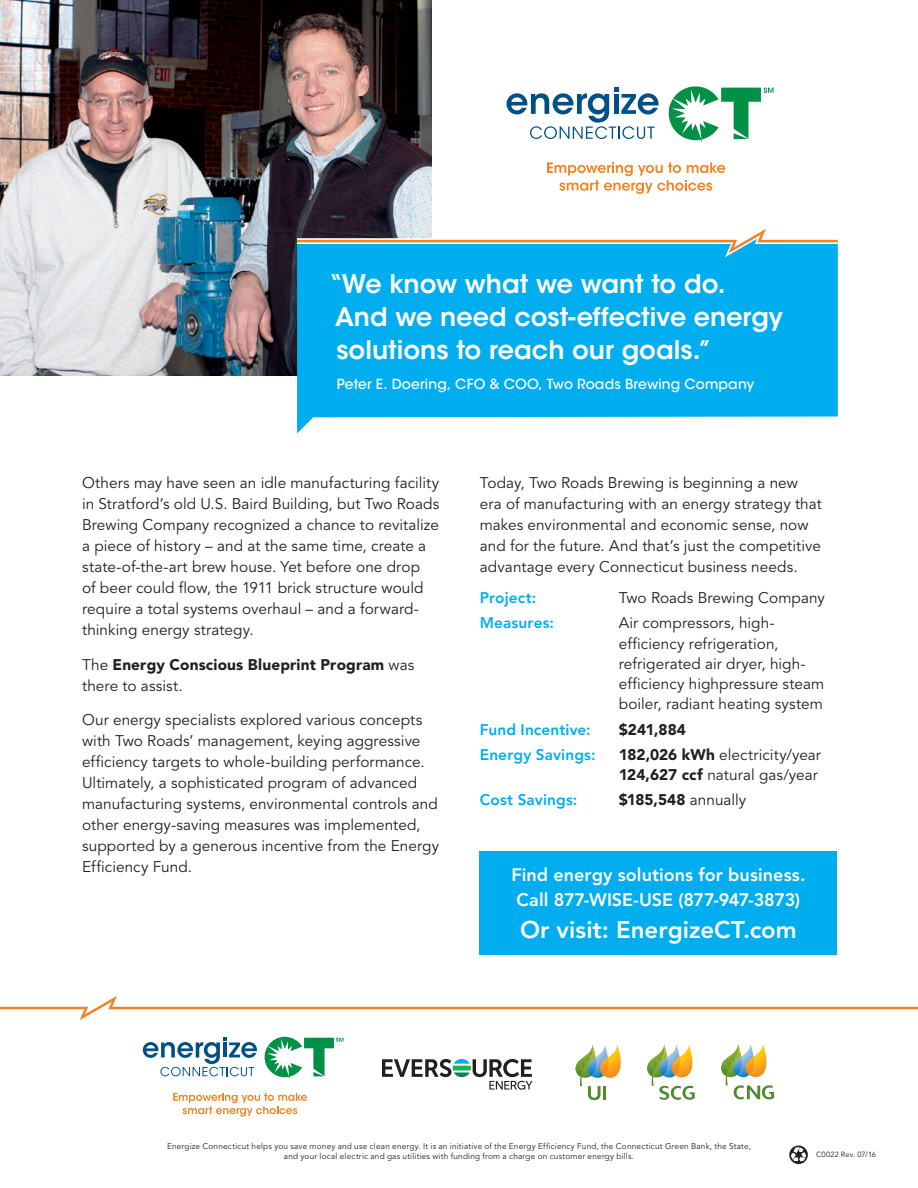
<style>
.page{position:relative;width:918px;height:1188px;background:#fff}
.page>*{position:absolute;margin:0;border:0;box-sizing:border-box;transform-origin:0 0}
.Program_Name{font:600 25.5px/33px "ITC Avant Garde Std";color:#fff}
.Call_To_Action__Web{font:800 24px "Avenir LT Std";letter-spacing:.005em;color:#fff}
.Call_To_Action__Phon{font:800 18px "Avenir LT Std";color:#fff}
.Body_Copy{font:15.3px/21px "Avenir LT Std";letter-spacing:.005em;color:#231f20}
.Body_Copy-2{font:900 15.3px/21px "Avenir LT Std";letter-spacing:.01em;color:#231f20}
.Body_Copy-3{font:800 15.3px "Avenir LT Std";letter-spacing:.01em;color:#00aeef}
.Body_Copy-4{font:500 13.8px "ITC Avant Garde Std";letter-spacing:.01em;color:#fff}
.Fine_Print{font:8.25px/10.5px "Avenir LT Std";letter-spacing:.025em;color:#231f20;text-align:center}
.Collateral_Code{font:7.5px "Avenir LT Std";letter-spacing:.015em;color:#231f20}
.s1{font-weight:400}
.s2{font-weight:900}
</style>
<div class="page">
<svg style="left:0;top:996px;width:918px;height:24px"></svg>
<svg style="left:507px;top:87px;width:152px;height:52px"></svg>
<svg style="left:669px;top:86px;width:105px;height:56px"></svg>
<svg style="left:547px;top:162px;width:178px;height:32px"></svg>
<img style="left:0;top:0;width:432px;height:375px">
<svg style="left:297px;top:257px;width:541px;height:176px;background:#17b5f0"></svg>
<svg style="left:297px;top:225px;width:541px;height:32px"></svg>
<div style="left:480px;top:851px;width:357px;height:104px;background:#00aeef"></div>
<svg style="left:143px;top:1037px;width:114px;height:39px"></svg>
<svg style="left:265px;top:1037px;width:78px;height:42px"></svg>
<svg style="left:173px;top:1093px;width:134px;height:24px"></svg>
<svg style="left:382px;top:1059px;width:150px;height:31px"></svg>
<svg style="left:576px;top:1045px;width:45px;height:55px"></svg>
<hr style="left:603px;top:1086px;width:3px;height:14px;background:#4e892d">
<svg style="left:647px;top:1044px;width:48px;height:56px"></svg>
<svg style="left:721px;top:1044px;width:53px;height:55px"></svg>
<svg style="left:789px;top:1146px;width:19px;height:18px"></svg>
<p class="Program_Name" style="left:329px;top:268px;width:456px">“We know what we want to do.<br>And we need cost-effective energy solutions to reach our goals.”</p>
<p class="Body_Copy-4" style="left:337px;top:375px;width:419px">Peter E. Doering, CFO &amp; COO, Two Roads Brewing Company</p>
<p class="Body_Copy" style="left:82px;top:473px;width:359px">Others may have seen an idle manufacturing facility in Stratford’s old U.S. Baird Building, but Two Roads Brewing Company recognized a chance to revitalize a piece of history – and at the same time, create a state-of-the-art brew house. Yet before one drop<br>of beer could flow, the 1911 brick structure would require a total systems overhaul – and a forward&shy;thinking energy strategy.</p>
<p class="Body_Copy-2" style="left:82px;top:654px;width:334px"><span class="s1">The</span> Energy Conscious Blueprint Program <span class="s1">was there to assist.</span></p>
<p class="Body_Copy" style="left:82px;top:710px;width:359px">Our energy specialists explored various concepts with Two Roads’ management, keying aggressive efficiency targets to whole-building performance.<br>Ultimately, a sophisticated program of advanced manufacturing systems, environmental controls and other energy-saving measures was implemented, supported by a generous incentive from the Energy Efficiency Fund.</p>
<p class="Body_Copy" style="left:480px;top:473px;width:344px">Today, Two Roads Brewing is beginning a new era of manufacturing with an energy strategy that makes environmental and economic sense, now and for the future. And that’s just the competitive advantage every Connecticut business needs.</p>
<p class="Body_Copy-3" style="left:480px;top:589px;width:58px">Project:</p>
<p class="Body_Copy" style="left:619px;top:588px;width:208px">Two Roads Brewing Company</p>
<p class="Body_Copy-3" style="left:480px;top:614px;width:76px">Measures:</p>
<p class="Body_Copy" style="left:619px;top:613px;width:207px;line-height:20.2px">Air compressors, high&shy;efficiency refrigeration, refrigerated air dryer, high&shy;efficiency highpressure steam boiler, radiant heating system</p>
<p class="Body_Copy-3" style="left:480px;top:720px;width:113px">Fund Incentive:</p>
<p class="Body_Copy-2" style="left:619px;top:719px;width:69px">$241,884</p>
<p class="Body_Copy-3" style="left:480px;top:745px;width:117px">Energy Savings:</p>
<p class="Body_Copy" style="left:619px;top:745px;width:204px;line-height:20.2px"><span class="s2">182,026 kWh</span> electricity/year<br><span class="s2">124,627 ccf</span> natural gas/year</p>
<p class="Body_Copy-3" style="left:480px;top:791px;width:99px">Cost Savings:</p>
<p class="Body_Copy-2" style="left:619px;top:789px;width:129px">$185,548 <span class="s1">annually</span></p>
<p class="Call_To_Action__Phon" style="left:511px;top:864px;width:295px">Find energy solutions for business.</p>
<p class="Call_To_Action__Phon" style="left:517px;top:889px;width:285px">Call 877-WISE-USE (877-947-3873)</p>
<p class="Call_To_Action__Web" style="left:520px;top:916px;width:278px">Or visit: EnergizeCT.com</p>
<p class="Fine_Print" style="left:167px;top:1141px;width:585px">Energize Connecticut helps you save money and use clean energy. It is an initiative of the Energy Efficiency Fund, the Connecticut Green Bank, the State, and your local electric and gas utilities with funding from a charge on customer energy bills.</p>
<p class="Collateral_Code" style="left:816px;top:1150px;width:62px">C0022 Rev. 07/16</p>
</div>
